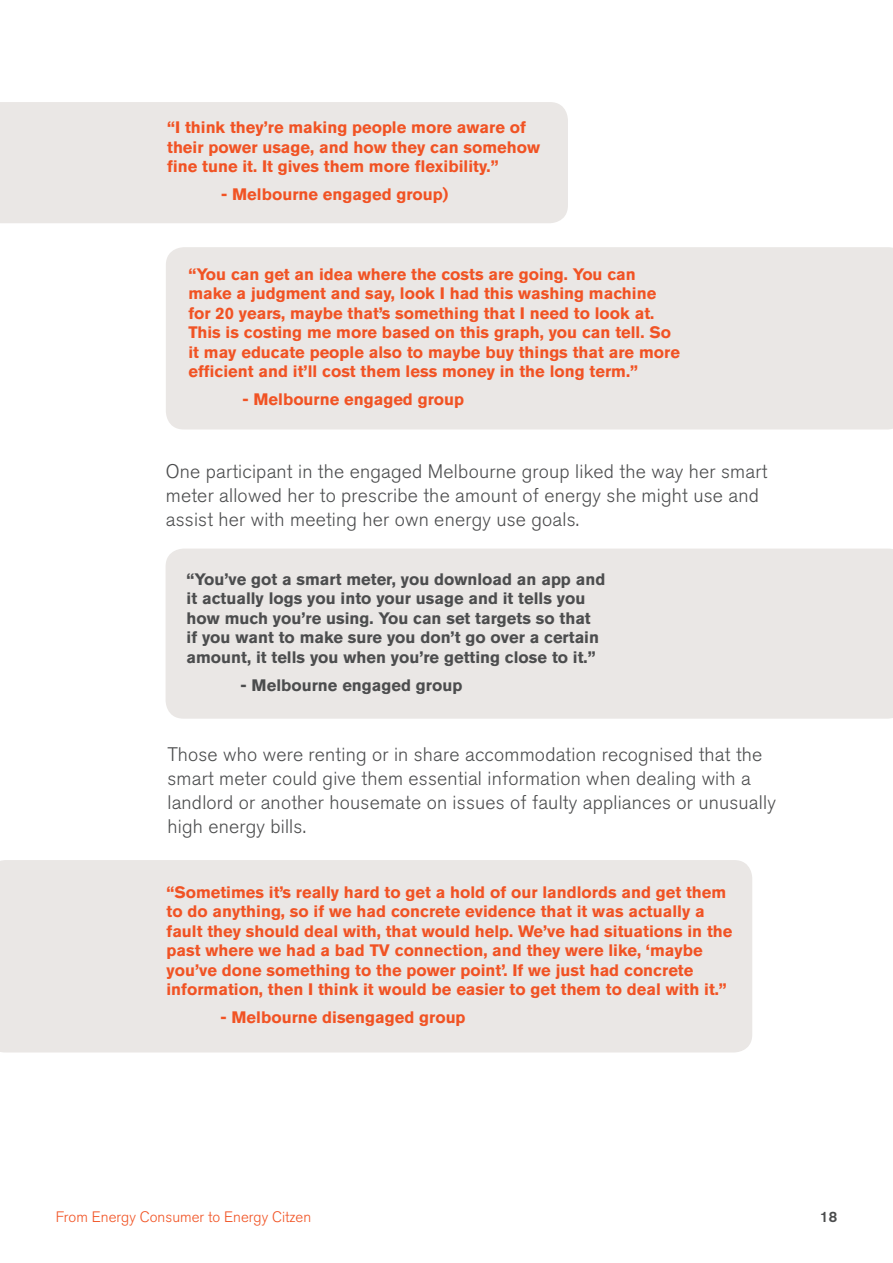
<style>
.page{position:relative;width:893px;height:1263px;background:#fff}
.page>*{position:absolute;margin:0;border:0;box-sizing:border-box;transform-origin:0 0}
.t1{font:300 19.5px/24px "Akzidenz Grotesk BE";letter-spacing:.01em;color:#4c4d4e}
.t2{font:700 16.5px/19.5px "Akzidenz Grotesk BE";color:#f15324}
.t3{font:700 16.5px/19.5px "Akzidenz Grotesk BE";color:#4c4d4e}
.t4{font:300 15px "Akzidenz Grotesk BE";color:#f15324}
.t5{font:500 15px "Akzidenz Grotesk BE";color:#4c4d4e}
</style>
<div class="page">
<div style="left:0;top:102px;width:568px;height:121px;background:#eae7e5"></div>
<div style="left:0;top:860px;width:752px;height:192px;background:#eae7e5"></div>
<div style="left:166px;top:247px;width:727px;height:182px;background:#eae7e5"></div>
<div style="left:166px;top:549px;width:727px;height:170px;background:#eae7e5"></div>
<p class="t2" style="left:167px;top:118px;width:374px">“I think they’re making people more aware of their power usage, and how they can somehow fine tune it. It gives them more flexibility.”</p>
<p class="t2" style="left:221px;top:185px;width:229px">- Melbourne engaged group)</p>
<p class="t2" style="left:188px;top:264px;width:493px">“You can get an idea where the costs are going. You can make a judgment and say, look I had this washing machine for 20 years, maybe that’s something that I need to look at.<br>This is costing me more based on this graph, you can tell. So it may educate people also to maybe buy things that are more efficient and it’ll cost them less money in the long term.”</p>
<p class="t2" style="left:242px;top:390px;width:223px">- Melbourne engaged group</p>
<p class="t1" style="left:166px;top:460px;width:603px">One participant in the engaged Melbourne group liked the way her smart meter allowed her to prescribe the amount of energy she might use and assist her with meeting her own energy use goals.</p>
<p class="t3" style="left:187px;top:569px;width:420px">“You’ve got a smart meter, you download an app and it actually logs you into your usage and it tells you how much you’re using. You can set targets so that if you want to make sure you don’t go over a certain amount, it tells you when you’re getting close to it.”</p>
<p class="t3" style="left:241px;top:675px;width:223px">- Melbourne engaged group</p>
<p class="t1" style="left:167px;top:742px;width:610px">Those who were renting or in share accommodation recognised that the smart meter could give them essential information when dealing with a landlord or another housemate on issues of faulty appliances or unusually high energy bills.</p>
<p class="t2" style="left:166px;top:882px;width:567px">“Sometimes it’s really hard to get a hold of our landlords and get them to do anything, so if we had concrete evidence that it was actually a fault they should deal with, that would help. We’ve had situations in the past where we had a bad TV connection, and they were like, ‘maybe you’ve done something to the power point’. If we just had concrete information, then I think it would be easier to get them to deal with it.”</p>
<p class="t2" style="left:220px;top:1007px;width:247px">- Melbourne disengaged group</p>
<p class="t4" style="left:56px;top:1208px;width:257px">From Energy Consumer to Energy Citzen</p>
<p class="t5" style="left:820px;top:1207px;width:18px">18</p>
</div>
